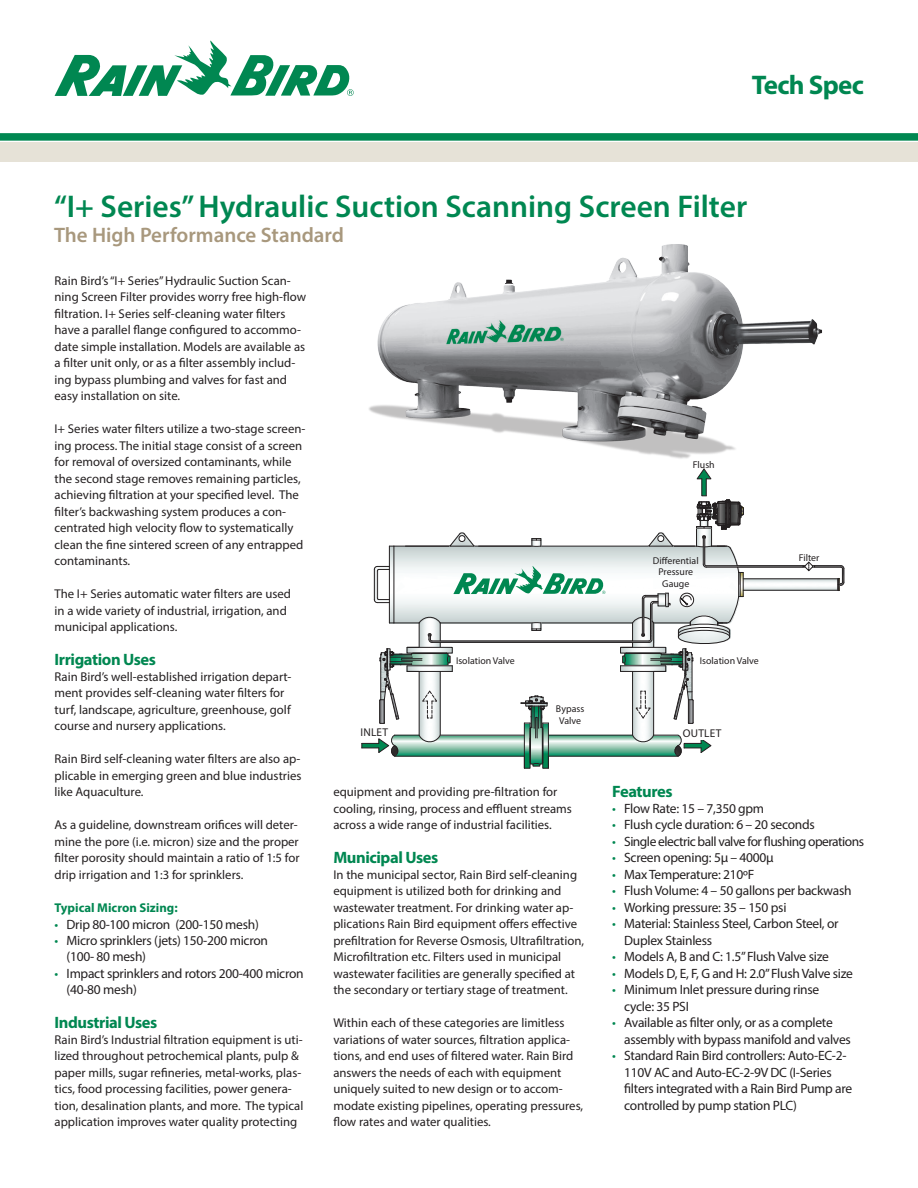
<style>
.page{position:relative;width:918px;height:1188px;background:#fff}
.page>*{position:absolute;margin:0;border:0;box-sizing:border-box;transform-origin:0 0}
.t1{font:600 31.5px "Myriad Pro";color:#008751}
.t2{font:700 27px "Myriad Pro";letter-spacing:-.025em;color:#008751}
.t3{font:600 21px "Myriad Pro";color:#a8987d}
.t4{font:700 16.5px "Myriad Pro";letter-spacing:-.025em;color:#008751}
.t5{font:13.5px/16.5px "Myriad Pro";letter-spacing:-.02em;color:#231f20}
.t6{font:13.5px "Myriad Pro";letter-spacing:-.04em;color:#231f20}
.t7{font:12.75px/16.5px "Myriad Pro";color:#231f20}
.t8{font:700 12.75px "Myriad Pro";color:#008751}
.t9{font:11.25px "Myriad Pro";letter-spacing:.02em;color:#231f20}
.t10{font:9.9px/11.9px "Myriad Pro";color:#231f20;text-align:center}
.s1{color:#008751}
</style>
<div class="page">
<svg style="left:55px;top:41px;width:299px;height:55px"></svg>
<div style="left:0;top:133px;width:918px;height:8px;background:#008751"></div>
<div style="left:0;top:142px;width:918px;height:20px;background:#e6e2d7"></div>
<img style="left:369px;top:244px;width:453px;height:188px">
<svg style="left:362px;top:468px;width:483px;height:301px"></svg>
<div style="left:700px;top:656px;width:63px;height:8px;background:#fff"></div>
<div style="left:456px;top:656px;width:64px;height:8px;background:#fff"></div>
<div style="left:551px;top:705px;width:39px;height:21px;background:#fff"></div>
<div style="left:683px;top:728px;width:67px;height:11px;background:#fff"></div>
<h2 class="t2" style="left:752px;top:67px;width:114px">Tech Spec</h2>
<h1 class="t1" style="left:54px;top:187px;width:695px">“I+ Series” Hydraulic Suction Scanning Screen Filter</h1>
<h3 class="t3" style="left:54px;top:222px;width:292px">The High Performance Standard</h3>
<p class="t7" style="left:55px;top:272px;width:253px">Rain Bird’s “I+ Series” Hydraulic Suction Scan&shy;ning Screen Filter provides worry free high-flow filtration. I+ Series self-cleaning water filters have a parallel flange configured to accommo&shy;date simple installation. Models are available as a filter unit only, or as a filter assembly includ&shy;ing bypass plumbing and valves for fast and easy installation on site.</p>
<p class="t7" style="left:55px;top:421px;width:252px">I+ Series water filters utilize a two-stage screen&shy;ing process. The initial stage consist of a screen for removal of oversized contaminants, while the second stage removes remaining particles, achieving filtration at your specified level. The filter’s backwashing system produces a con&shy;centrated high velocity flow to systematically clean the fine sintered screen of any entrapped contaminants.</p>
<p class="t7" style="left:55px;top:586px;width:238px">The I+ Series automatic water filters are used in a wide variety of industrial, irrigation, and municipal applications.</p>
<p class="t4" style="left:55px;top:648px;width:103px">Irrigation Uses</p>
<p class="t7" style="left:55px;top:668px;width:238px">Rain Bird’s well-established irrigation depart&shy;ment provides self-cleaning water filters for turf, landscape, agriculture, greenhouse, golf course and nursery applications.</p>
<p class="t7" style="left:55px;top:751px;width:248px;text-align:justify">Rain Bird self-cleaning water filters are also ap&shy;plicable in emerging green and blue industries like Aquaculture.</p>
<p class="t7" style="left:55px;top:817px;width:246px">As a guideline, downstream orifices will deter&shy;mine the pore (i.e. micron) size and the proper filter porosity should maintain a ratio of 1:5 for drip irrigation and 1:3 for sprinklers.</p>
<p class="t8" style="left:55px;top:899px;width:125px">Typical Micron Sizing:</p>
<p class="t5" style="left:55px;top:916px;width:206px"><span class="s1">•</span> Drip 80-100 micron (200-150 mesh)</p>
<p class="t5" style="left:67px;top:932px;width:203px;text-indent:-12px"><span class="s1">•</span> Micro sprinklers (jets) 150-200 micron (100- 80 mesh)</p>
<p class="t5" style="left:67px;top:965px;width:239px;text-indent:-12px"><span class="s1">•</span> Impact sprinklers and rotors 200-400 micron (40-80 mesh)</p>
<p class="t4" style="left:55px;top:1011px;width:104px">Industrial Uses</p>
<p class="t7" style="left:55px;top:1031px;width:250px">Rain Bird’s Industrial filtration equipment is uti&shy;lized throughout petrochemical plants, pulp &amp; paper mills, sugar refineries, metal-works, plas&shy;tics, food processing facilities, power genera&shy;tion, desalination plants, and more. The typical application improves water quality protecting</p>
<p class="t10" style="left:693px;top:458px;width:23px">Flush</p>
<p class="t10" style="left:653px;top:554px;width:47px">Differential<br>Pressure<br>Gauge</p>
<p class="t10" style="left:456px;top:654px;width:60px">Isolation Valve</p>
<p class="t10" style="left:700px;top:654px;width:60px">Isolation Valve</p>
<p class="t10" style="left:556px;top:703px;width:30px">Bypass<br>Valve</p>
<p class="t9" style="left:361px;top:726px;width:29px">INLET</p>
<p class="t9" style="left:683px;top:726px;width:40px">OUTLET</p>
<p class="t10" style="left:799px;top:551px;width:22px">Filter</p>
<p class="t7" style="left:333px;top:784px;width:240px">equipment and providing pre-filtration for cooling, rinsing, process and effluent streams across a wide range of industrial facilities.</p>
<p class="t4" style="left:333px;top:846px;width:106px">Municipal Uses</p>
<p class="t7" style="left:333px;top:866px;width:252px">In the municipal sector, Rain Bird self-cleaning equipment is utilized both for drinking and wastewater treatment. For drinking water ap&shy;plications Rain Bird equipment offers effective prefiltration for Reverse Osmosis, Ultrafiltration, Microfiltration etc. Filters used in municipal wastewater facilities are generally specified at the secondary or tertiary stage of treatment.</p>
<p class="t7" style="left:333px;top:1015px;width:251px">Within each of these categories are limitless variations of water sources, filtration applica&shy;tions, and end uses of filtered water. Rain Bird answers the needs of each with equipment uniquely suited to new design or to accom&shy;modate existing pipelines, operating pressures, flow rates and water qualities.</p>
<p class="t4" style="left:612px;top:780px;width:62px">Features</p>
<p class="t5" style="left:612px;top:800px;width:153px"><span class="s1">•</span> Flow Rate: 15 – 7,350 gpm</p>
<p class="t5" style="left:612px;top:817px;width:204px"><span class="s1">•</span> Flush cycle duration: 6 – 20 seconds</p>
<p class="t6" style="left:612px;top:833px;width:253px"><span class="s1">•</span> Single electric ball valve for flushing operations</p>
<p class="t5" style="left:612px;top:850px;width:163px"><span class="s1">•</span> Screen opening: 5µ – 4000µ</p>
<p class="t5" style="left:612px;top:866px;width:144px"><span class="s1">•</span> Max Temperature: 210ºF</p>
<p class="t5" style="left:612px;top:882px;width:241px"><span class="s1">•</span> Flush Volume: 4 – 50 gallons per backwash</p>
<p class="t5" style="left:612px;top:899px;width:176px"><span class="s1">•</span> Working pressure: 35 – 150 psi</p>
<p class="t5" style="left:624px;top:915px;width:216px;text-indent:-12px"><span class="s1">•</span> Material: Stainless Steel, Carbon Steel, or<br>Duplex Stainless</p>
<p class="t5" style="left:612px;top:948px;width:218px"><span class="s1">•</span> Models A, B and C: 1.5” Flush Valve size</p>
<p class="t5" style="left:612px;top:965px;width:242px"><span class="s1">•</span> Models D, E, F, G and H: 2.0” Flush Valve size</p>
<p class="t5" style="left:624px;top:981px;width:197px;text-indent:-12px"><span class="s1">•</span> Minimum Inlet pressure during rinse cycle: 35 PSI</p>
<p class="t5" style="left:624px;top:1014px;width:228px;text-indent:-12px"><span class="s1">•</span> Available as filter only, or as a complete assembly with bypass manifold and valves</p>
<p class="t5" style="left:624px;top:1047px;width:230px;text-indent:-12px"><span class="s1">•</span> Standard Rain Bird controllers: Auto-EC-2- 110V AC and Auto-EC-2-9V DC (I-Series filters integrated with a Rain Bird Pump are controlled by pump station PLC)</p>
</div>
